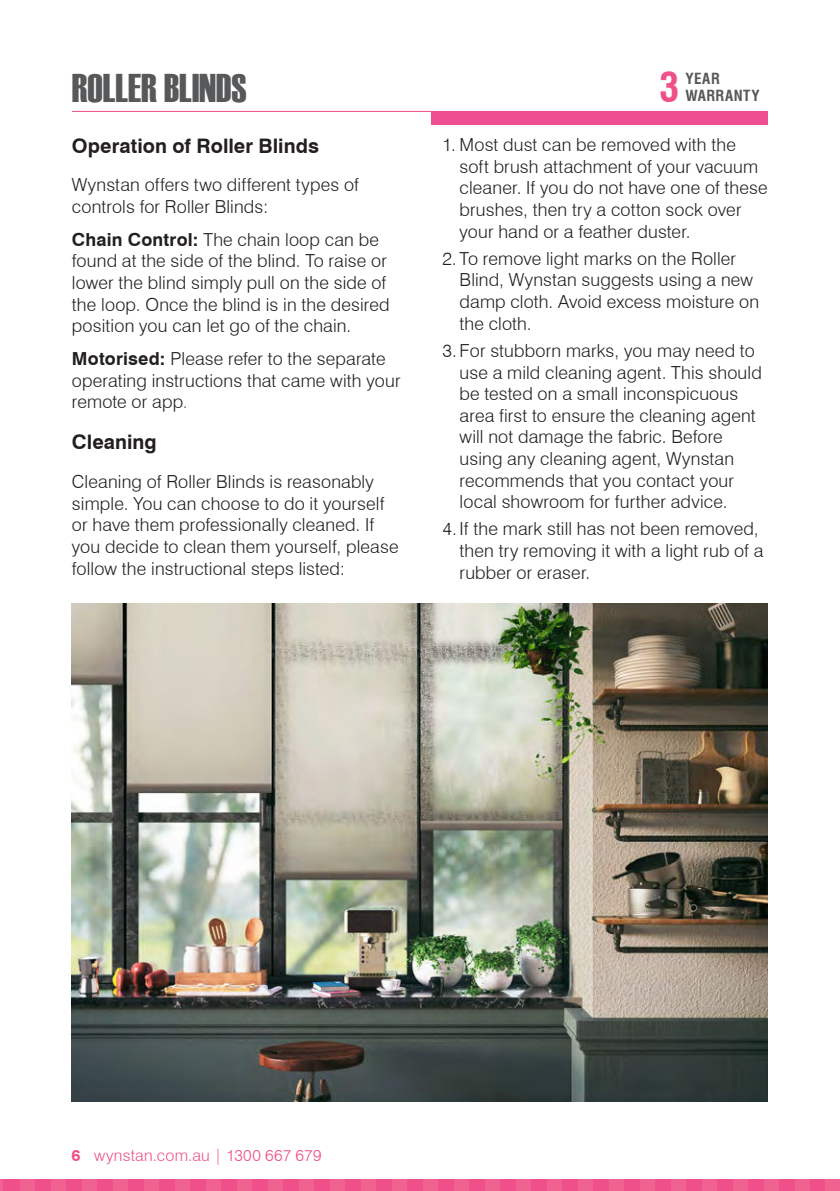
<style>
.page{position:relative;width:840px;height:1191px;background:#fff}
.page>*{position:absolute;margin:0;border:0;box-sizing:border-box;transform-origin:0 0}
.t1{font:40px "Haettenschweiler";color:#57585a}
.t2{font:700 condensed 40px "Swiss 721 BT";color:#f05089}
.t3{font:700 20px "Swiss 721 BT";color:#231f20}
.t4{font:300 18px/21.6px "Swiss 721 BT";letter-spacing:.01em;color:#231f20}
.t5{font:300 16px "Swiss 721 BT";letter-spacing:.015em;color:#f05089}
.t6{font:700 condensed 15px "Swiss 721 BT";letter-spacing:.035em;color:#57585a}
.s1{font-weight:700}
.s2{color:#57585a}
</style>
<div class="page">
<div style="left:0;top:1179px;width:839px;height:12px;background:#f05089"></div>
<svg style="left:0;top:1179px;width:3px;height:12px"></svg>
<div style="left:20px;top:1179px;width:14px;height:12px;background:#f06390"></div>
<div style="left:51px;top:1179px;width:14px;height:12px;background:#f06390"></div>
<div style="left:82px;top:1179px;width:14px;height:12px;background:#f06390"></div>
<div style="left:113px;top:1179px;width:14px;height:12px;background:#f06390"></div>
<div style="left:144px;top:1179px;width:14px;height:12px;background:#f06390"></div>
<div style="left:175px;top:1179px;width:14px;height:12px;background:#f06390"></div>
<div style="left:206px;top:1179px;width:14px;height:12px;background:#f06390"></div>
<div style="left:237px;top:1179px;width:14px;height:12px;background:#f06390"></div>
<div style="left:268px;top:1179px;width:14px;height:12px;background:#f06390"></div>
<div style="left:299px;top:1179px;width:14px;height:12px;background:#f06390"></div>
<div style="left:330px;top:1179px;width:14px;height:12px;background:#f06390"></div>
<div style="left:361px;top:1179px;width:14px;height:12px;background:#f06390"></div>
<div style="left:392px;top:1179px;width:14px;height:12px;background:#f06390"></div>
<div style="left:423px;top:1179px;width:14px;height:12px;background:#f06390"></div>
<div style="left:454px;top:1179px;width:14px;height:12px;background:#f06390"></div>
<div style="left:485px;top:1179px;width:14px;height:12px;background:#f06390"></div>
<div style="left:516px;top:1179px;width:14px;height:12px;background:#f06390"></div>
<div style="left:547px;top:1179px;width:14px;height:12px;background:#f06390"></div>
<div style="left:578px;top:1179px;width:14px;height:12px;background:#f06390"></div>
<div style="left:609px;top:1179px;width:14px;height:12px;background:#f06390"></div>
<div style="left:640px;top:1179px;width:14px;height:12px;background:#f06390"></div>
<div style="left:670px;top:1179px;width:15px;height:12px;background:#f06390"></div>
<div style="left:701px;top:1179px;width:15px;height:12px;background:#f06390"></div>
<div style="left:732px;top:1179px;width:15px;height:12px;background:#f06390"></div>
<div style="left:763px;top:1179px;width:15px;height:12px;background:#f06390"></div>
<div style="left:794px;top:1179px;width:15px;height:12px;background:#f06390"></div>
<div style="left:824px;top:1179px;width:15px;height:12px;background:#f06390"></div>
<hr style="left:72px;top:111px;width:695px;height:1px;background:#f05089">
<div style="left:431px;top:111px;width:336px;height:14px;background:#ef4e91"></div>
<img style="left:71px;top:603px;width:696px;height:498px">
<h1 class="t1" style="left:72px;top:74px;width:176px">ROLLER BLINDS</h1>
<p class="t3" style="left:72px;top:137px;width:248px">Operation of Roller Blinds</p>
<p class="t4" style="left:72px;top:176px;width:288px">Wynstan offers two different types of controls for Roller Blinds:</p>
<p class="t4" style="left:72px;top:230px;width:319px"><span class="s1">Chain Control:</span> The chain loop can be found at the side of the blind. To raise or lower the blind simply pull on the side of the loop. Once the blind is in the desired position you can let go of the chain.</p>
<p class="t4" style="left:72px;top:350px;width:330px"><span class="s1">Motorised:</span> Please refer to the separate operating instructions that came with your remote or app<span class="s2">.</span></p>
<p class="t3" style="left:72px;top:434px;width:86px">Cleaning</p>
<p class="t4" style="left:72px;top:472px;width:328px">Cleaning of Roller Blinds is reasonably simple. You can choose to do it yourself or have them professionally cleaned. If you decide to clean them yourself, please follow the instructional steps listed:</p>
<h1 class="t2" style="left:658px;top:72px;width:21px">3</h1>
<p class="t6" style="left:685px;top:73px;width:36px">YEAR</p>
<p class="t6" style="left:685px;top:90px;width:76px">WARRANTY</p>
<p class="t4" style="left:459px;top:136px;width:309px;text-indent:-17px">1. Most dust can be removed with the soft brush attachment of your vacuum cleaner. If you do not have one of these brushes, then try a cotton sock over your hand or a feather duster.</p>
<p class="t4" style="left:459px;top:249px;width:301px;text-indent:-17px">2. To remove light marks on the Roller<br>Blind, Wynstan suggests using a new damp cloth. Avoid excess moisture on the cloth.</p>
<p class="t4" style="left:459px;top:341px;width:303px;text-indent:-17px">3. For stubborn marks, you may need to use a mild cleaning agent. This should be tested on a small inconspicuous area first to ensure the cleaning agent will not damage the fabric. Before using any cleaning agent, Wynstan recommends that you contact your local showroom for further advice.</p>
<p class="t4" style="left:459px;top:520px;width:305px;text-indent:-17px">4. If the mark still has not been removed, then try removing it with a light rub of a rubber or eraser.</p>
<p class="t5" style="left:71px;top:1148px;width:251px"><span class="s1">6</span> wynstan.com.au | 1300 667 679</p>
</div>
